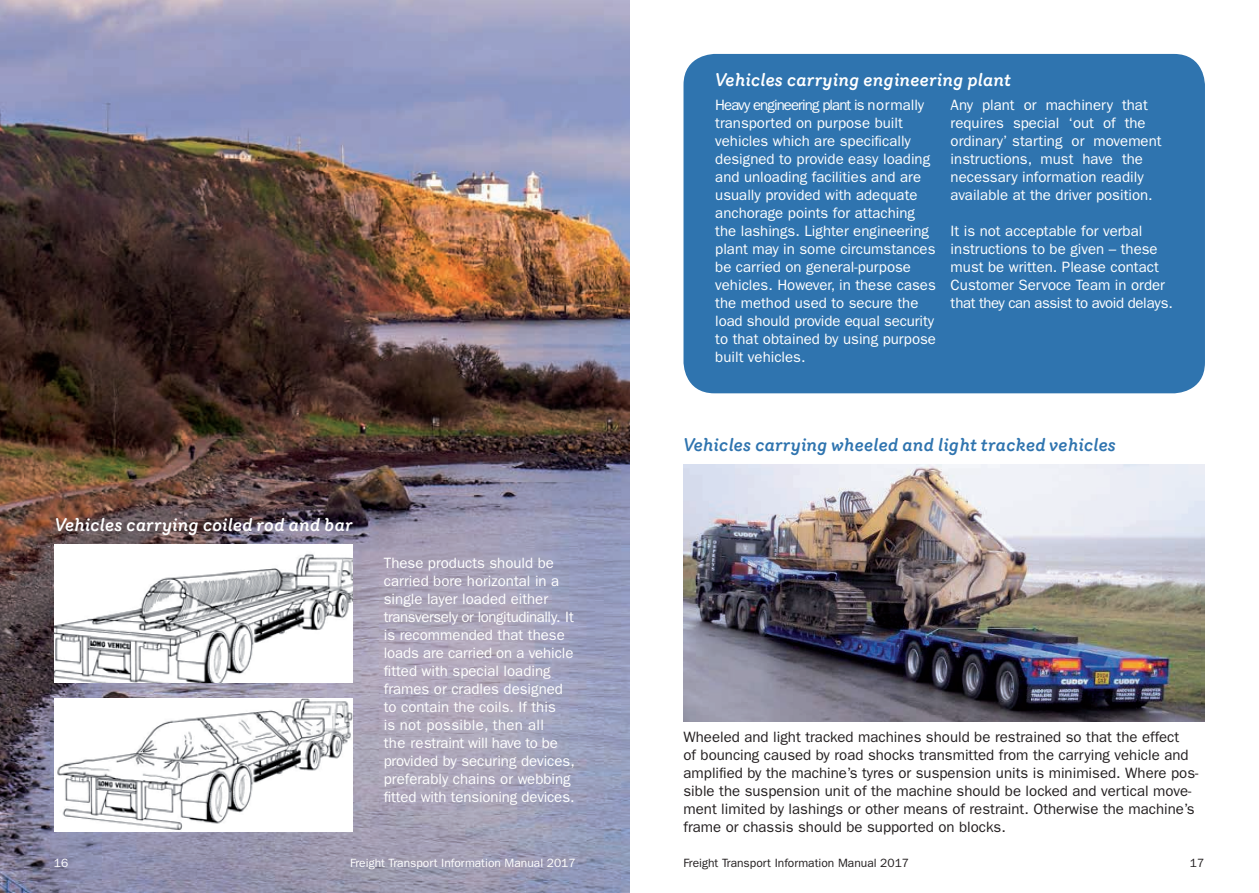
<style>
.page{position:relative;width:1259px;height:893px;background:#fff}
.page>*{position:absolute;margin:0;border:0;box-sizing:border-box;transform-origin:0 0}
.t1{font:italic 500 18px "Router";letter-spacing:-.005em;color:#fff}
.t2{font:italic 500 18px "Router";letter-spacing:-.01em;color:#2f74af}
.t3{font:15px/18px "ITC Franklin Gothic Std";color:#fff}
.t4{font:15px/18px "ITC Franklin Gothic Std";color:#231f20}
.t5{font:12px "ITC Franklin Gothic Std";color:#fff}
.t6{font:12px "ITC Franklin Gothic Std";color:#231f20}
</style>
<div class="page">
<img style="left:0;top:0;width:629px;height:893px">
<div style="left:683px;top:54px;width:522px;height:339px;background:#2f74af;border-radius:31px"></div>
<img style="left:55px;top:544px;width:297px;height:139px">
<img style="left:55px;top:699px;width:297px;height:132px">
<img style="left:683px;top:464px;width:522px;height:258px">
<p class="t1" style="left:715px;top:66px;width:297px">Vehicles carrying engineering plant</p>
<p class="t3" style="left:715px;top:96px;width:222px">Heavy engineering plant is normally transported on purpose built vehicles which are specifically designed to provide easy loading and unloading facilities and are usually provided with adequate anchorage points for attaching the lashings. Lighter engineering plant may in some circumstances be carried on general-purpose vehicles. However, in these cases the method used to secure the load should provide equal security to that obtained by using purpose built vehicles.</p>
<p class="t3" style="left:950px;top:96px;width:212px">Any plant or machinery that requires special ‘out of the ordinary’ starting or movement instructions, must have the necessary information readily available at the driver position.</p>
<p class="t3" style="left:950px;top:222px;width:224px">It is not acceptable for verbal instructions to be given – these must be written. Please contact<br>Customer Servoce Team in order that they can assist to avoid delays.</p>
<p class="t1" style="left:55px;top:511px;width:299px">Vehicles carrying coiled rod and bar</p>
<p class="t3" style="left:384px;top:554px;width:193px">These products should be carried bore horizontal in a single layer loaded either transversely or longitudinally. It is recommended that these loads are carried on a vehicle fitted with special loading frames or cradles designed to contain the coils. If this<br>is not possible, then all<br>the restraint will have to be provided by securing devices, preferably chains or webbing fitted with tensioning devices.</p>
<p class="t2" style="left:683px;top:431px;width:434px">Vehicles carrying wheeled and light tracked vehicles</p>
<p class="t4" style="left:683px;top:728px;width:516px">Wheeled and light tracked machines should be restrained so that the effect<br>of bouncing caused by road shocks transmitted from the carrying vehicle and amplified by the machine’s tyres or suspension units is minimised. Where pos&shy;sible the suspension unit of the machine should be locked and vertical move&shy;ment limited by lashings or other means of restraint. Otherwise the machine’s frame or chassis should be supported on blocks.</p>
<p class="t5" style="left:54px;top:855px;width:16px">16</p>
<p class="t5" style="left:350px;top:855px;width:227px">Freight Transport Information Manual 2017</p>
<p class="t6" style="left:683px;top:855px;width:227px">Freight Transport Information Manual 2017</p>
<p class="t6" style="left:1190px;top:855px;width:16px">17</p>
</div>
